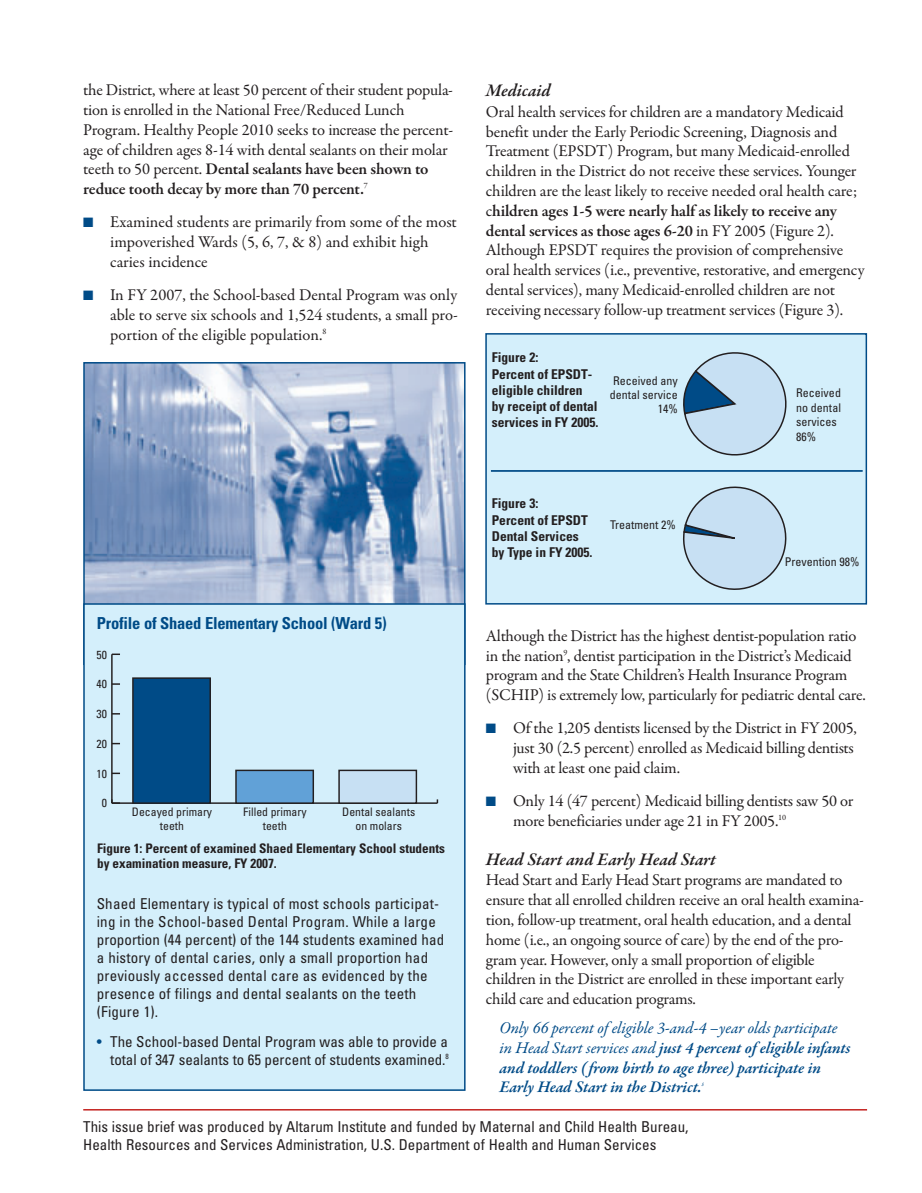
<style>
.page{position:relative;width:922px;height:1193px;background:#fff}
.page>*{position:absolute;margin:0;border:0;box-sizing:border-box;transform-origin:0 0}
.t1{font:italic 600 18px "Garamond Premr Pro";color:#231f20}
.t2{font:16.5px/19.8px "Garamond Premr Pro";letter-spacing:-.015em;color:#231f20}
.t3{font:italic 600 16.5px/19.8px "Garamond Premr Pro";letter-spacing:-.005em;color:#004b87}
.t4{font:700 condensed 16.5px "Univers";letter-spacing:-.015em;color:#004b87}
.t5{font:condensed 15px/18px "Univers";letter-spacing:.005em;color:#231f20}
.t6{font:700 condensed 13.5px/16.2px "Univers";color:#231f20}
.t7{font:700 condensed 13.2px/15.9px "Univers";color:#231f20}
.t8{font:condensed 12px/14.4px "Univers";color:#231f20;text-align:right}
.t9{font:condensed 11.7px/14.1px "Univers";color:#231f20;text-align:center}
.s1{font-family:"Times";font-size:15px}
.s2{font-weight:600}
.s3{color:#004b87}
.s4{font-weight:400}
</style>
<div class="page">
<div style="left:486px;top:334px;width:379px;height:269px;background:#d4effb"></div>
<svg style="left:683px;top:352px;width:104px;height:104px"></svg>
<svg style="left:683px;top:486px;width:104px;height:104px"></svg>
<hr style="left:490px;top:470px;width:372px;height:1px;background:#004b87">
<div style="left:485px;top:333px;width:381px;height:271px;border:2px solid #004b87"></div>
<hr style="left:83px;top:1108px;width:783px;height:2px;background:#c4221f">
<img style="left:86px;top:365px;width:376px;height:238px">
<div style="left:83px;top:362px;width:382px;height:303px;border:2px solid #004b87"></div>
<div style="left:84px;top:604px;width:380px;height:485px;background:#d4effb"></div>
<div style="left:83px;top:603px;width:382px;height:487px;border:2px solid #004b87"></div>
<hr style="left:112px;top:802px;width:325px;height:1px;background:#231f20">
<hr style="left:111px;top:654px;width:1px;height:149px;background:#231f20">
<svg style="left:112px;top:772px;width:8px;height:2px"></svg>
<svg style="left:112px;top:742px;width:8px;height:2px"></svg>
<svg style="left:112px;top:653px;width:8px;height:2px"></svg>
<div style="left:339px;top:770px;width:77px;height:33px;background:#c7e0f3"></div>
<div style="left:338px;top:769px;width:79px;height:34px;border:1px solid #231f20"></div>
<div style="left:236px;top:770px;width:77px;height:33px;background:#61a1d7"></div>
<div style="left:235px;top:769px;width:79px;height:34px;border:1px solid #231f20"></div>
<div style="left:133px;top:678px;width:77px;height:125px;background:#004b87"></div>
<div style="left:132px;top:677px;width:79px;height:126px;border:1px solid #231f20"></div>
<p class="t2" style="left:83px;top:81px;width:371px">the District, where at least 50 percent of their student popula&shy;tion is enrolled in the National Free/Reduced Lunch Program. Healthy People 2010 seeks to <span class="s1">increase</span> the percent&shy;age of children ages 8-14 with dental sealants on their molar teeth to 50 percent. <span class="s2">Dental sealants have been shown to reduce tooth decay by more than 70 percent.</span><sup>7</sup></p>
<p class="t2" style="left:110px;top:213px;width:348px;text-indent:-27px"><span class="s3">■</span> Examined students are primarily from some of the most impoverished Wards (5, 6, 7, &amp; 8) and exhibit high caries incidence</p>
<p class="t2" style="left:110px;top:286px;width:349px;text-align:justify;text-indent:-27px"><span class="s3">■</span> In FY 2007, the School-based Dental Program was only able to serve six schools and 1,524 students, a small pro&shy;portion of the eligible population.<sup>8</sup></p>
<p class="t4" style="left:97px;top:617px;width:291px">Profile of Shaed Elementary School (Ward 5)</p>
<p class="t9" style="left:96px;top:647px;width:12px">50</p>
<p class="t9" style="left:96px;top:677px;width:12px">40</p>
<p class="t9" style="left:96px;top:707px;width:12px">30</p>
<p class="t9" style="left:96px;top:736px;width:12px">20</p>
<p class="t9" style="left:96px;top:767px;width:12px">10</p>
<p class="t9" style="left:102px;top:795px;width:7px">0</p>
<p class="t9" style="left:132px;top:804px;width:82px">Decayed primary teeth</p>
<p class="t9" style="left:243px;top:804px;width:65px">Filled primary teeth</p>
<p class="t9" style="left:342px;top:805px;width:74px">Dental sealants on molars</p>
<p class="t7" style="left:97px;top:841px;width:349px">Figure 1: Percent of examined Shaed Elementary School students by examination measure, FY 2007.</p>
<p class="t5" style="left:97px;top:895px;width:349px">Shaed Elementary is typical of most schools participat&shy;ing in the School-based Dental Program. While a large proportion (44 percent) of the 144 students examined had a history of dental caries, only a small proportion had previously accessed dental care as evidenced by the presence of filings and dental sealants on the teeth (Figure 1).</p>
<p class="t5" style="left:97px;top:1033px;width:353px;text-align:right"><span class="s3">•</span> The School-based Dental Program was able to provide a total of 347 sealants to 65 percent of students examined.<sup>8</sup></p>
<p class="t1" style="left:485px;top:83px;width:66px">Medicaid</p>
<p class="t2" style="left:485px;top:103px;width:380px">Oral health services for children are a mandatory Medicaid benefit under the Early Periodic Screening, Diagnosis and Treatment (EPSDT) Program, but many Medicaid-enrolled children in the District do not receive these services. Younger children are the least likely to receive needed oral health care; c<span class="s2">hildren ages 1-5 were nearly half as likely to receive any dental services as those ages 6-20</span> in FY 2005 (Figure 2).<br>Although EPSDT requires the provision of comprehensive oral health services (i.e., preventive, restorative, and emergency dental services), many Medicaid-enrolled children are not receiving necessary follow-up treatment services (Figure 3).</p>
<p class="t6" style="left:491px;top:350px;width:108px">Figure 2:<br>Percent of EPSDT&shy;eligible children by receipt of dental services in FY 2005.</p>
<p class="t8" style="left:609px;top:373px;width:69px">Received any dental service<br>14%</p>
<p class="t6" style="left:491px;top:496px;width:102px">Figure 3:<br>Percent of EPSDT<br>Dental Services by Type in FY 2005.</p>
<p class="t8" style="left:609px;top:517px;width:67px">Treatment 2%</p>
<p class="t8" style="left:795px;top:386px;width:46px;text-align:left">Received no dental services<br>86%</p>
<p class="t8" style="left:784px;top:554px;width:76px">Prevention 98%</p>
<p class="t2" style="left:485px;top:627px;width:381px">Although the District has the highest dentist-population ratio in the nation<sup>9</sup>, dentist participation in the District’s Medicaid program and the State Children’s Health Insurance Program (SCHIP) is extremely low, particularly for pediatric dental care.</p>
<p class="t2" style="left:512px;top:719px;width:345px;text-indent:-27px"><span class="s3">■</span> Of the 1,205 dentists licensed by the District in FY 2005, just 30 (2.5 percent) enrolled as Medicaid billing dentists with at least one paid claim.</p>
<p class="t2" style="left:512px;top:792px;width:342px;text-indent:-27px"><span class="s3">■</span> Only 14 (47 percent) Medicaid billing dentists saw 50 or more beneficiaries under age 21 in FY 2005.<sup>10</sup></p>
<p class="t1" style="left:485px;top:851px;width:231px">Head Start and Early Head Start</p>
<p class="t2" style="left:485px;top:871px;width:379px">Head Start and Early Head Start programs are mandated to ensure that all enrolled children receive an oral health examina&shy;tion, follow-up treatment, oral health education, and a dental home (i.e., an ongoing source of care) by the end of the pro&shy;gram year. However, only a small proportion of eligible children in the District are enrolled in these important early child care and education programs.</p>
<p class="t3" style="left:499px;top:1019px;width:352px"><span class="s4">Only 66 percent of eligible 3-and-4 –year olds participate in Head Start services and</span> just 4 percent of eligible infants and toddlers ( from birth to age three) participate in Early Head Start in the District.<sup>s</sup></p>
<p class="t5" style="left:83px;top:1118px;width:606px">This issue brief was produced by Altarum Institute and funded by Maternal and Child Health Bureau,<br>Health Resources and Services Administration, U.S. Department of Health and Human Services</p>
</div>
